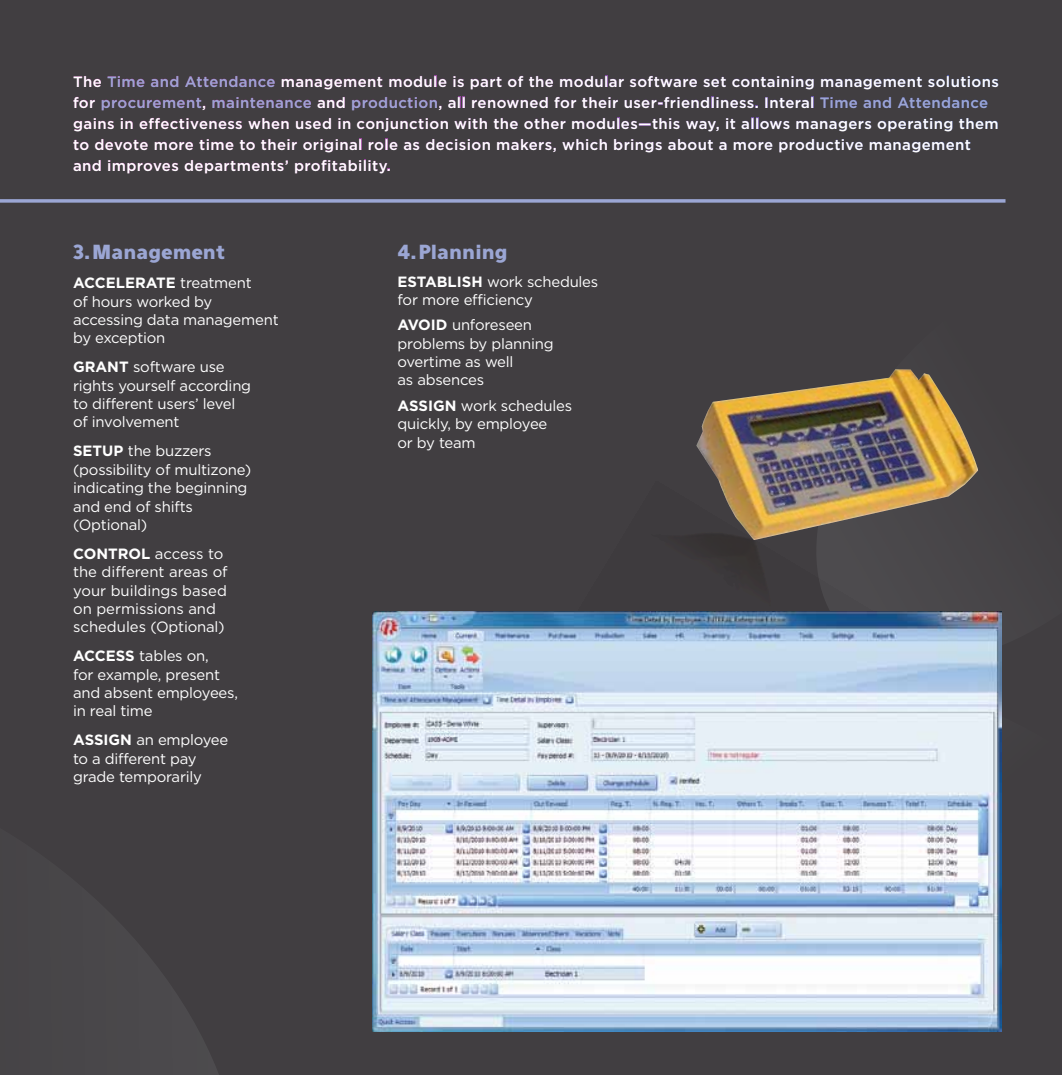
<style>
.page{position:relative;width:1062px;height:1075px;background:#fff}
.page>*{position:absolute;margin:0;border:0;box-sizing:border-box;transform-origin:0 0}
.t1{font:900 19.25px "Eau Sans";color:#9ba6d4}
.t2{font:14.88px/18.4px "Gotham HTF";letter-spacing:-.015em;color:#fff}
.t3{font:500 14.88px/21px "Gotham HTF";letter-spacing:.03em;color:#fff}
.s1{color:#9ba6d4}
.s2{font-weight:700}
</style>
<div class="page">
<div style="left:0;top:0;width:1062px;height:1074px;background:#413e41"></div>
<svg style="left:0;top:199px;width:1005px;height:4px;background:#8f99c1"></svg>
<svg style="left:74px;top:76px;width:27px;height:11px"></svg>
<svg style="left:108px;top:76px;width:36px;height:11px"></svg>
<svg style="left:151px;top:76px;width:27px;height:11px"></svg>
<svg style="left:185px;top:76px;width:90px;height:11px"></svg>
<svg style="left:282px;top:77px;width:100px;height:12px"></svg>
<svg style="left:389px;top:76px;width:57px;height:11px"></svg>
<svg style="left:453px;top:76px;width:11px;height:11px"></svg>
<svg style="left:471px;top:77px;width:30px;height:12px"></svg>
<svg style="left:508px;top:76px;width:15px;height:11px"></svg>
<svg style="left:529px;top:76px;width:24px;height:11px"></svg>
<svg style="left:560px;top:76px;width:63px;height:11px"></svg>
<svg style="left:630px;top:76px;width:67px;height:11px"></svg>
<svg style="left:703px;top:77px;width:22px;height:10px"></svg>
<svg style="left:732px;top:76px;width:81px;height:13px"></svg>
<svg style="left:821px;top:77px;width:100px;height:12px"></svg>
<svg style="left:928px;top:76px;width:70px;height:11px"></svg>
<svg style="left:74px;top:97px;width:21px;height:11px"></svg>
<svg style="left:102px;top:98px;width:103px;height:12px"></svg>
<svg style="left:213px;top:97px;width:98px;height:11px"></svg>
<svg style="left:318px;top:97px;width:27px;height:11px"></svg>
<svg style="left:352px;top:97px;width:89px;height:13px"></svg>
<svg style="left:448px;top:97px;width:17px;height:11px"></svg>
<svg style="left:472px;top:97px;width:76px;height:11px"></svg>
<svg style="left:555px;top:97px;width:21px;height:11px"></svg>
<svg style="left:582px;top:97px;width:36px;height:11px"></svg>
<svg style="left:625px;top:97px;width:133px;height:11px"></svg>
<svg style="left:765px;top:97px;width:48px;height:11px"></svg>
<svg style="left:820px;top:97px;width:37px;height:11px"></svg>
<svg style="left:864px;top:97px;width:27px;height:11px"></svg>
<svg style="left:898px;top:97px;width:89px;height:11px"></svg>
<svg style="left:74px;top:118px;width:40px;height:13px"></svg>
<svg style="left:121px;top:118px;width:12px;height:11px"></svg>
<svg style="left:140px;top:118px;width:102px;height:11px"></svg>
<svg style="left:248px;top:118px;width:41px;height:11px"></svg>
<svg style="left:296px;top:118px;width:35px;height:11px"></svg>
<svg style="left:338px;top:118px;width:12px;height:11px"></svg>
<svg style="left:357px;top:118px;width:91px;height:13px"></svg>
<svg style="left:455px;top:118px;width:32px;height:11px"></svg>
<svg style="left:494px;top:118px;width:24px;height:11px"></svg>
<svg style="left:524px;top:118px;width:41px;height:11px"></svg>
<svg style="left:572px;top:118px;width:107px;height:11px"></svg>
<svg style="left:686px;top:121px;width:32px;height:10px"></svg>
<svg style="left:726px;top:118px;width:9px;height:11px"></svg>
<svg style="left:741px;top:118px;width:48px;height:11px"></svg>
<svg style="left:796px;top:121px;width:75px;height:10px"></svg>
<svg style="left:878px;top:118px;width:74px;height:13px"></svg>
<svg style="left:959px;top:118px;width:38px;height:11px"></svg>
<svg style="left:74px;top:140px;width:14px;height:10px"></svg>
<svg style="left:95px;top:139px;width:53px;height:11px"></svg>
<svg style="left:155px;top:142px;width:38px;height:8px"></svg>
<svg style="left:200px;top:139px;width:33px;height:11px"></svg>
<svg style="left:240px;top:140px;width:15px;height:10px"></svg>
<svg style="left:261px;top:139px;width:36px;height:11px"></svg>
<svg style="left:303px;top:139px;width:58px;height:13px"></svg>
<svg style="left:369px;top:139px;width:28px;height:11px"></svg>
<svg style="left:404px;top:142px;width:15px;height:8px"></svg>
<svg style="left:426px;top:139px;width:64px;height:11px"></svg>
<svg style="left:497px;top:139px;width:58px;height:13px"></svg>
<svg style="left:562px;top:139px;width:45px;height:11px"></svg>
<svg style="left:614px;top:139px;width:48px;height:13px"></svg>
<svg style="left:668px;top:139px;width:44px;height:11px"></svg>
<svg style="left:719px;top:142px;width:7px;height:8px"></svg>
<svg style="left:734px;top:142px;width:38px;height:8px"></svg>
<svg style="left:779px;top:139px;width:83px;height:13px"></svg>
<svg style="left:870px;top:140px;width:100px;height:12px"></svg>
<svg style="left:74px;top:160px;width:27px;height:11px"></svg>
<svg style="left:108px;top:160px;width:70px;height:13px"></svg>
<svg style="left:185px;top:160px;width:103px;height:13px"></svg>
<svg style="left:295px;top:160px;width:95px;height:13px"></svg>
<img style="left:527px;top:480px;width:361px;height:131px">
<img style="left:696px;top:369px;width:282px;height:171px">
<img style="left:373px;top:611px;width:628px;height:420px">
<p class="t3" style="left:73px;top:71px;width:927px">The <span class="s1">Time and Attendance</span> management module is part of the modular software set containing management solutions for <span class="s1">procurement</span>, <span class="s1">maintenance</span> and <span class="s1">production</span>, all renowned for their user-friendliness. Interal <span class="s1">Time and Attendance </span>gains in effectiveness when used in conjunction with the other modules—this way, it allows managers operating them to devote more time to their original role as decision makers, which brings about a more productive management and improves departments’ profitability.</p>
<p class="t1" style="left:73px;top:241px;width:153px">3.Management</p>
<p class="t2" style="left:73px;top:273px;width:207px"><span class="s2">ACCELERATE</span> treatment<br>of hours worked by accessing data management by exception</p>
<p class="t2" style="left:73px;top:357px;width:179px"><span class="s2">GRANT</span> software use rights yourself according to different users’ level of involvement</p>
<p class="t2" style="left:73px;top:441px;width:180px"><span class="s2">SETUP</span> the buzzers (possibility of multizone) indicating the beginning and end of shifts (Optional)</p>
<p class="t2" style="left:73px;top:544px;width:156px"><span class="s2">CONTROL</span> access to the different areas of your buildings based on permissions and schedules (Optional)</p>
<p class="t2" style="left:73px;top:646px;width:166px"><span class="s2">ACCESS</span> tables on,<br>for example, present and absent employees, in real time</p>
<p class="t2" style="left:73px;top:730px;width:157px"><span class="s2">ASSIGN</span> an employee to a different pay grade temporarily</p>
<p class="t1" style="left:397px;top:241px;width:112px">4.Planning</p>
<p class="t2" style="left:397px;top:272px;width:202px"><span class="s2">ESTABLISH</span> work schedules for more efficiency</p>
<p class="t2" style="left:397px;top:315px;width:157px"><span class="s2">AVOID</span> unforeseen problems by planning overtime as well<br>as absences</p>
<p class="t2" style="left:397px;top:396px;width:176px"><span class="s2">ASSIGN</span> work schedules quickly, by employee<br>or by team</p>
</div>
